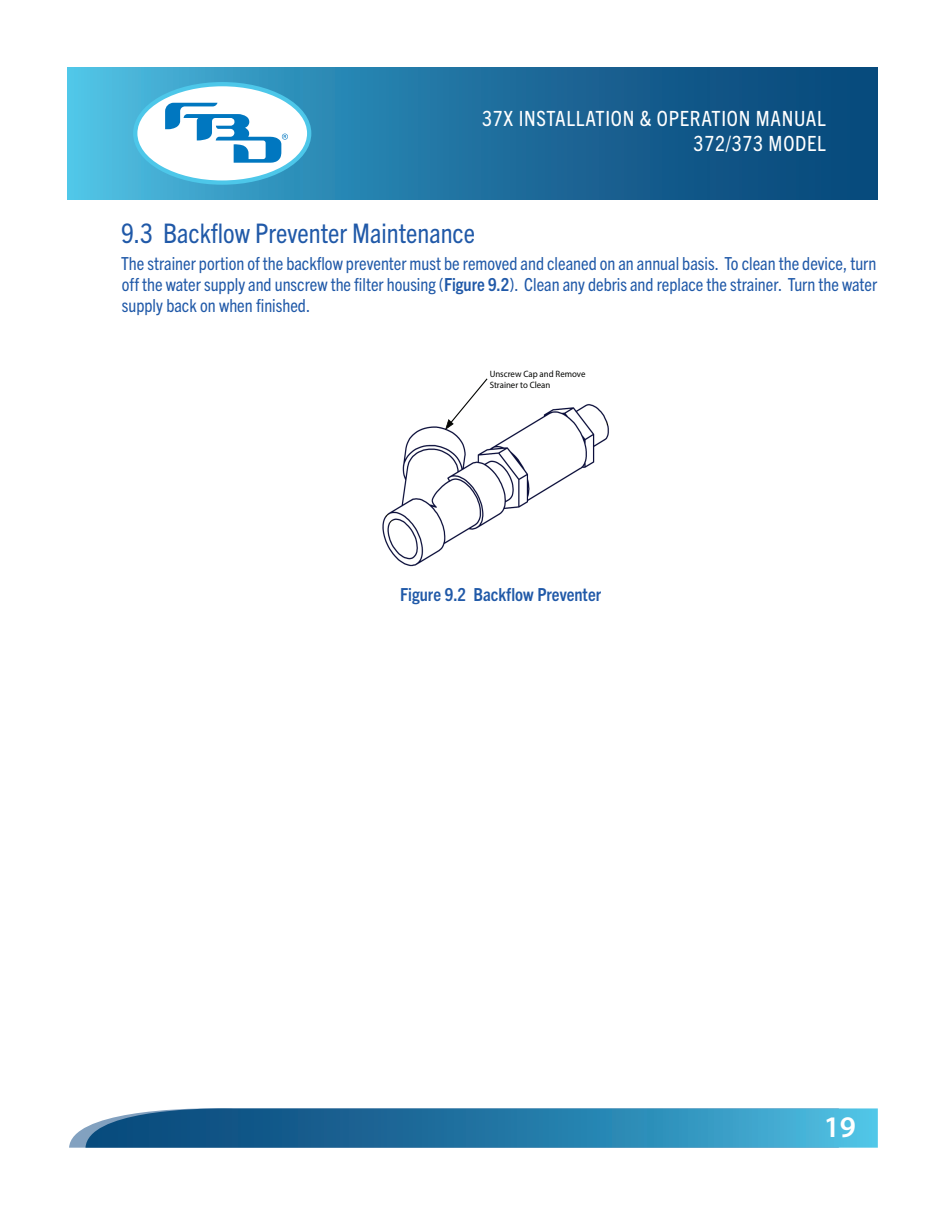
<style>
.page{position:relative;width:945px;height:1215px;background:#fff}
.page>*{position:absolute;margin:0;border:0;box-sizing:border-box;transform-origin:0 0}
.t1{font:600 30px "Myriad Pro";color:#fff}
.t2{font:condensed 27px "Trade Gothic Next LT Pro";color:#2059a8}
.t3{font:condensed 21px/25.2px "Trade Gothic Next LT Pro";letter-spacing:.035em;color:#fff;text-align:right}
.t4{font:condensed 18px/21px "Trade Gothic Next LT Pro";color:#2059a8;text-align:justify}
.Figure_Title{font:700 condensed 18px "Trade Gothic Next LT Pro";color:#2059a8}
.t5{font:9.15px/11.1px "Myriad";color:#040503;scale:.96 1}
.s1{font-weight:700}
</style>
<div class="page">
<svg style="left:68px;top:68px;width:810px;height:131px;background:#1f709e"></svg>
<svg style="left:133px;top:82px;width:178px;height:103px"></svg>
<svg style="left:69px;top:1108px;width:809px;height:40px;background:#3182ac"></svg>
<img style="left:382px;top:404px;width:227px;height:163px">
<svg style="left:445px;top:378px;width:43px;height:52px"></svg>
<p class="t3" style="left:482px;top:104px;width:345px">37X INSTALLATION &amp; OPERATION MANUAL<br>372/373 MODEL</p>
<p class="t2" style="left:121px;top:214px;width:355px">9.3 Backflow Preventer Maintenance</p>
<p class="t4" style="left:121px;top:252px;width:758px">The strainer portion of the backflow preventer must be removed and cleaned on an annual basis. To clean the device, turn off the water supply and unscrew the filter housing (<span class="s1">Figure 9.2</span>). Clean any debris and replace the strainer. Turn the water supply back on when finished.</p>
<p class="t5" style="left:490px;top:368px;width:101px">Unscrew Cap and Remove<br>Strainer to Clean</p>
<p class="Figure_Title" style="left:400px;top:582px;width:203px">Figure 9.2 Backflow Preventer</p>
<h1 class="t1" style="left:824px;top:1108px;width:34px">19</h1>
</div>
